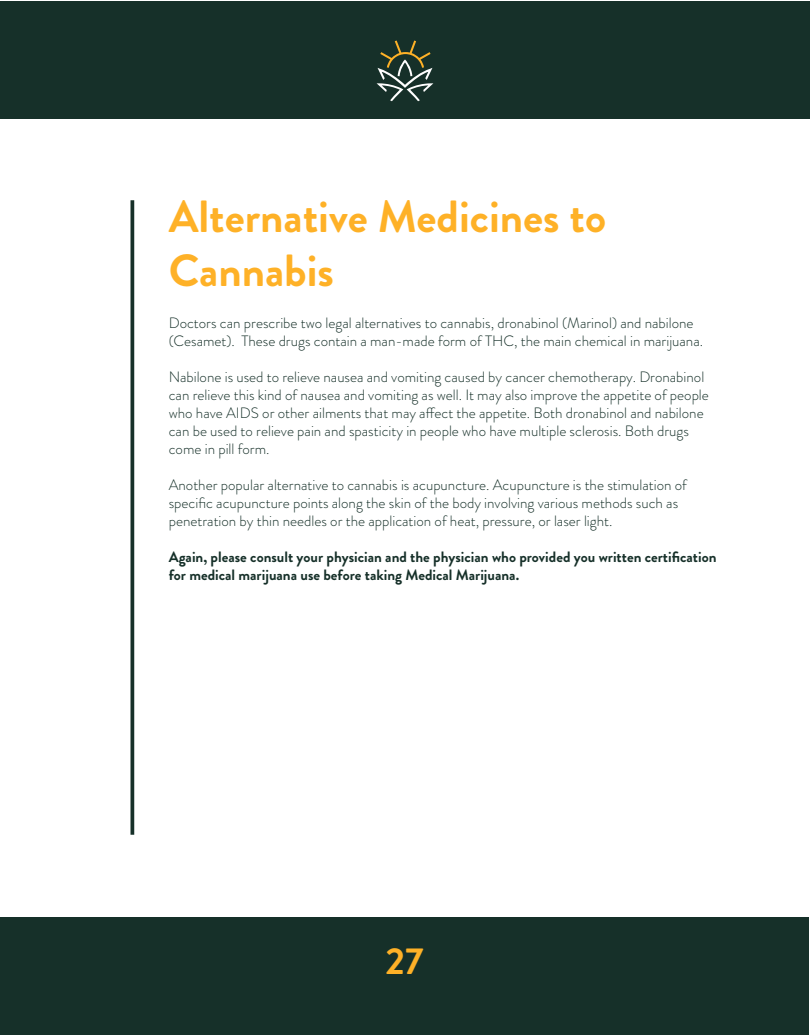
<style>
.page{position:relative;width:810px;height:1035px;background:#fff}
.page>*{position:absolute;margin:0;border:0;box-sizing:border-box;transform-origin:0 0}
.t1{font:700 45px/54px "Brandon Grotesque";color:#feb127}
.t2{font:700 37.5px "Brandon Grotesque";color:#feb127}
.body{font:300 15px/18px "Brandon Grotesque";color:#163029}
.body-2{font:700 15px/18px "Brandon Grotesque";color:#163029}
</style>
<div class="page">
<div style="left:0;top:1px;width:809px;height:118px;background:#163029"></div>
<div style="left:0;top:917px;width:809px;height:118px;background:#163029"></div>
<hr style="left:131px;top:200px;width:3px;height:635px;background:#163029">
<svg style="left:377px;top:41px;width:56px;height:60px"></svg>
<p class="t1" style="left:169px;top:190px;width:439px">Alternative Medicines to<br>Cannabis</p>
<p class="body" style="left:169px;top:314px;width:536px">Doctors can prescribe two legal alternatives to cannabis, dronabinol (Marinol) and nabilone (Cesamet). These drugs contain a man-made form of THC, the main chemical in marijuana.</p>
<p class="body" style="left:169px;top:368px;width:542px">Nabilone is used to relieve nausea and vomiting caused by cancer chemotherapy. Dronabinol can relieve this kind of nausea and vomiting as well. It may also improve the appetite of people who have AIDS or other ailments that may affect the appetite. Both dronabinol and nabilone can be used to relieve pain and spasticity in people who have multiple sclerosis. Both drugs come in pill form.</p>
<p class="body" style="left:169px;top:476px;width:520px">Another popular alternative to cannabis is acupuncture. Acupuncture is the stimulation of specific acupuncture points along the skin of the body involving various methods such as penetration by thin needles or the application of heat, pressure, or laser light.</p>
<p class="body-2" style="left:169px;top:548px;width:549px">Again, please consult your physician and the physician who provided you written certification for medical marijuana use before taking Medical Marijuana.</p>
<h2 class="t2" style="left:386px;top:935px;width:39px">27</h2>
</div>
